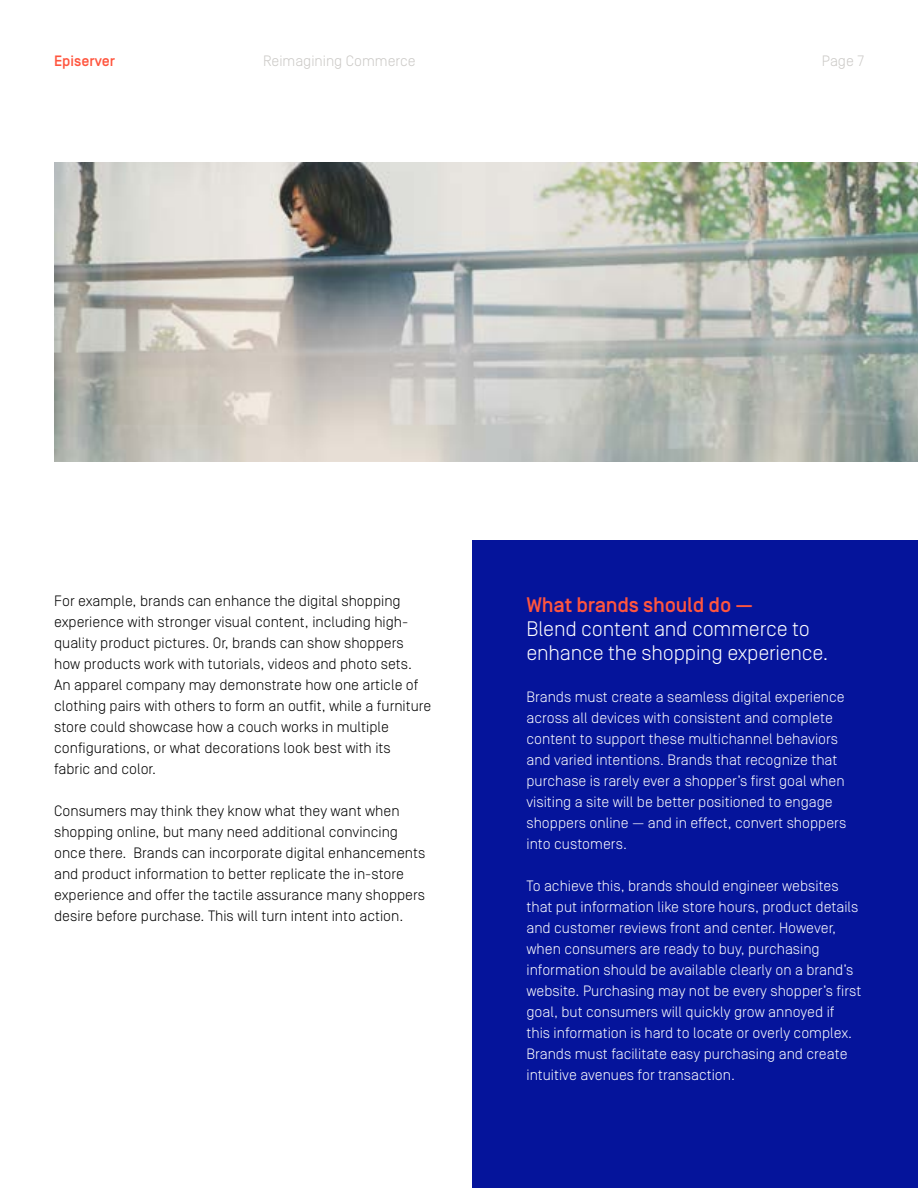
<style>
.page{position:relative;width:918px;height:1188px;background:#fff}
.page>*{position:absolute;margin:0;border:0;box-sizing:border-box;transform-origin:0 0}
.t1{font:300 21px/24px "Simplon Norm";letter-spacing:-.01em;color:#fff}
.t2{font:500 21px "Simplon Norm";letter-spacing:-.01em;color:#ff553e}
.t3{font:300 15px/21px "Simplon Norm";color:#fff}
.t4{font:300 15px/21px "Simplon Norm";color:#000}
.t5{font:300 15px "Simplon Norm";color:#cbc9c6}
.t6{font:500 15px "Simplon Norm";color:#ff553e}
</style>
<div class="page">
<div style="left:472px;top:540px;width:446px;height:648px;background:#05149b"></div>
<img style="left:54px;top:162px;width:864px;height:300px">
<p class="t6" style="left:54px;top:53px;width:63px">Episerver</p>
<p class="t5" style="left:263px;top:53px;width:154px">Reimagining Commerce</p>
<p class="t5" style="left:822px;top:53px;width:44px">Page 7</p>
<p class="t4" style="left:54px;top:591px;width:379px">For example, brands can enhance the digital shopping experience with stronger visual content, including high&shy;quality product pictures. Or, brands can show shoppers how products work with tutorials, videos and photo sets.<br>An apparel company may demonstrate how one article of clothing pairs with others to form an outfit, while a furniture store could showcase how a couch works in multiple configurations, or what decorations look best with its<br>fabric and color.</p>
<p class="t4" style="left:54px;top:801px;width:373px">Consumers may think they know what they want when shopping online, but many need additional convincing once there. Brands can incorporate digital enhancements and product information to better replicate the in-store experience and offer the tactile assurance many shoppers desire before purchase. This will turn intent into action.</p>
<h1 class="t2" style="left:526px;top:594px;width:228px">What brands should do —</h1>
<h1 class="t1" style="left:526px;top:617px;width:304px">Blend content and commerce to enhance the shopping experience.</h1>
<p class="t3" style="left:526px;top:687px;width:321px">Brands must create a seamless digital experience across all devices with consistent and complete content to support these multichannel behaviors and varied intentions. Brands that recognize that purchase is rarely ever a shopper’s first goal when visiting a site will be better positioned to engage shoppers online — and in effect, convert shoppers into customers.</p>
<p class="t3" style="left:526px;top:876px;width:336px">To achieve this, brands should engineer websites that put information like store hours, product details and customer reviews front and center. However, when consumers are ready to buy, purchasing information should be available clearly on a brand’s website. Purchasing may not be every shopper’s first goal, but consumers will quickly grow annoyed if this information is hard to locate or overly complex.<br>Brands must facilitate easy purchasing and create intuitive avenues for transaction.</p>
</div>
